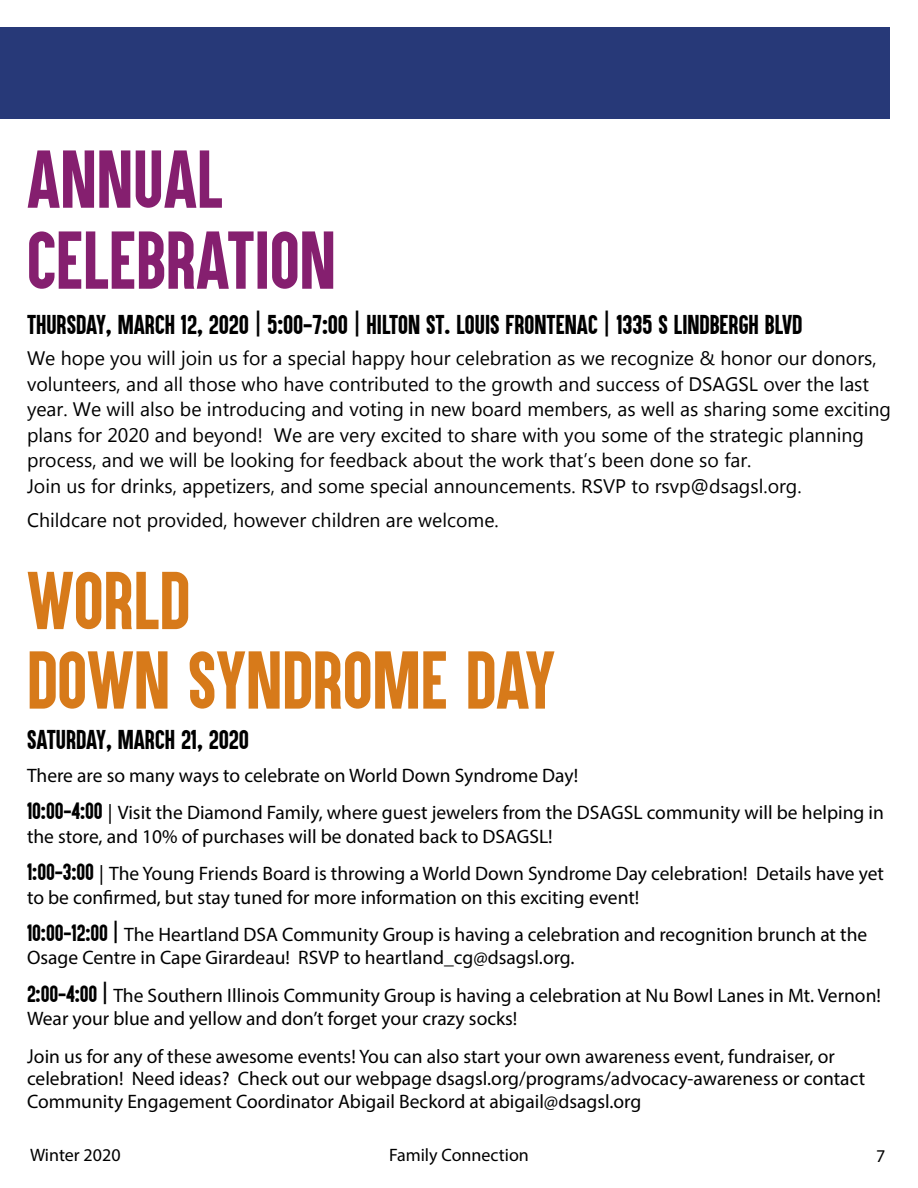
<style>
.page{position:relative;width:918px;height:1188px;background:#fff}
.page>*{position:absolute;margin:0;border:0;box-sizing:border-box;transform-origin:0 0}
.t1{font:67.5px/79.5px "Aku&Kamu";color:#d77a1a}
.t2{font:67.5px/81px "Aku&Kamu";color:#851f6f}
.t3{font:22.5px "Aku&Kamu";color:#000}
.t4{font:19.5px/37.5px "Myriad Pro";color:#000}
.t5{font:19.5px/25.5px "Myanmar Text";color:#000}
.t6{font:18px "Myriad Pro";color:#000}
.s1{font-family:"Aku&Kamu"}
.s2{font-family:"Myanmar Text"}
</style>
<div class="page">
<div style="left:0;top:27px;width:890px;height:92px;background:#273978"></div>
<h1 class="t2" style="left:27px;top:139px;width:310px">ANNUAL<br>CELEBRATION</h1>
<p class="t3" style="left:27px;top:309px;width:777px">THURSDAY, MARCH 12, 2020 | 5:00-7:00 | HILTON ST. LOUIS FRONTENAC | 1335 S LINDBERGH BLVD</p>
<p class="t5" style="left:27px;top:346px;width:866px">We hope you will join us for a special happy hour celebration as we recognize &amp; honor our donors, volunteers, and all those who have contributed to the growth and success of DSAGSL over the last year. We will also be introducing and voting in new board members, as well as sharing some exciting plans for 2020 and beyond! We are very excited to share with you some of the strategic planning process, and we will be looking for feedback about the work that’s been done so far.<br>Join us for drinks, appetizers, and some special announcements. RSVP to rsvp@dsagsl.org.</p>
<p class="t5" style="left:27px;top:508px;width:473px">Childcare not provided, however children are welcome.</p>
<h1 class="t1" style="left:27px;top:561px;width:530px">WORLD<br>DOWN SYNDROME DAY</h1>
<p class="t3" style="left:27px;top:724px;width:223px">SATURDAY, MARCH 21, 2020</p>
<p class="t4" style="left:27px;top:756px;width:858px">There are so many ways to celebrate on World Down Syndrome Day!<br><span class="s1">10:00-4:00</span> <span class="s2">|</span> Visit the Diamond Family, where guest jewelers from the DSAGSL community will be helping in</p>
<p class="t4" style="left:27px;top:817px;width:859px">the store, and 10% of purchases will be donated back to DSAGSL!<br><span class="s1">1:00-3:00</span> <span class="s2">|</span> The Young Friends Board is throwing a World Down Syndrome Day celebration! Details have yet</p>
<p class="t4" style="left:27px;top:878px;width:842px">to be confirmed, but stay tuned for more information on this exciting event!<br><span class="s1">10:00-12:00 |</span> The Heartland DSA Community Group is having a celebration and recognition brunch at the</p>
<p class="t4" style="left:27px;top:939px;width:855px">Osage Centre in Cape Girardeau! RSVP to heartland_cg@dsagsl.org.<br><span class="s1">2:00-4:00 |</span> The Southern Illinois Community Group is having a celebration at Nu Bowl Lanes in Mt. Vernon!</p>
<p class="t4" style="left:27px;top:1000px;width:809px">Wear your blue and yellow and don’t forget your crazy socks!<br><span class="s2">J</span>oin us for any of these awesome events! You can also start your own awareness event, fundraiser, or</p>
<p class="t4" style="left:27px;top:1067px;width:840px;line-height:22.5px">celebration! Need ideas? Check out our webpage dsagsl.org/programs/advocacy-awareness or contact<br>Community Engagement Coordinator Abigail Beckord at abigail@dsagsl.org</p>
<p class="t6" style="left:30px;top:1144px;width:92px">Winter 2020</p>
<p class="t6" style="left:389px;top:1144px;width:141px">Family Connection</p>
<p class="t6" style="left:876px;top:1145px;width:11px">7</p>
</div>
